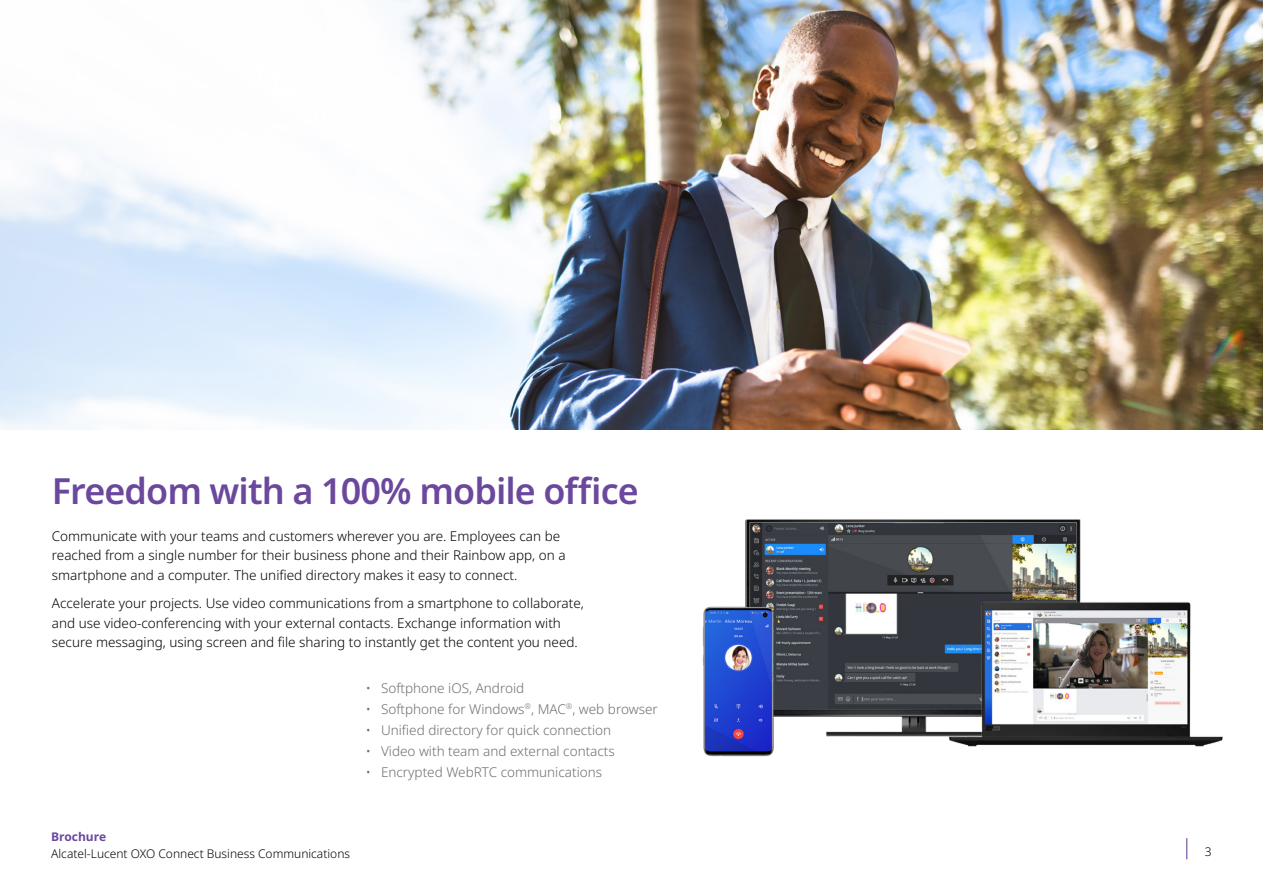
<style>
.page{position:relative;width:1263px;height:893px;background:#fff}
.page>*{position:absolute;margin:0;border:0;box-sizing:border-box;transform-origin:0 0}
.t1{font:600 36px "Noto Sans";letter-spacing:-.025em;color:#6b489d}
.t2{font:300 13.5px/19.5px "Noto Sans";color:#000}
.t3{font:300 13.5px "Noto Sans";color:#6d6e71}
.t4{font:300 12px "Noto Sans";color:#000}
.t5{font:700 12px "Noto Sans";color:#6b489d}
</style>
<div class="page">
<svg style="left:1186px;top:838px;width:1px;height:21px"></svg>
<img style="left:0;top:0;width:1263px;height:429px">
<img style="left:702px;top:519px;width:521px;height:238px">
<h1 class="t1" style="left:52px;top:465px;width:588px">Freedom with a 100% mobile office</h1>
<p class="t2" style="left:52px;top:527px;width:515px">Communicate with your teams and customers wherever you are. Employees can be reached from a single number for their business phone and their Rainbow app, on a smartphone and a computer. The unified directory makes it easy to connect.</p>
<p class="t2" style="left:52px;top:594px;width:533px">Accelerate your projects. Use video communications from a smartphone to collaborate, and use video-conferencing with your external contacts. Exchange information with secure messaging, using screen and file sharing to instantly get the content you need.</p>
<p class="t3" style="left:366px;top:678px;width:160px">• Softphone iOS, Android</p>
<p class="t3" style="left:366px;top:699px;width:293px">• Softphone for Windows<sup>®</sup>, MAC<sup>®</sup>, web browser</p>
<p class="t3" style="left:366px;top:720px;width:247px">• Unified directory for quick connection</p>
<p class="t3" style="left:366px;top:741px;width:251px">• Video with team and external contacts</p>
<p class="t3" style="left:366px;top:763px;width:238px">• Encrypted WebRTC communications</p>
<p class="t5" style="left:51px;top:829px;width:56px">Brochure</p>
<p class="t4" style="left:51px;top:845px;width:300px">Alcatel-Lucent OXO Connect Business Communications</p>
<p class="t4" style="left:1205px;top:843px;width:8px">3</p>
</div>
